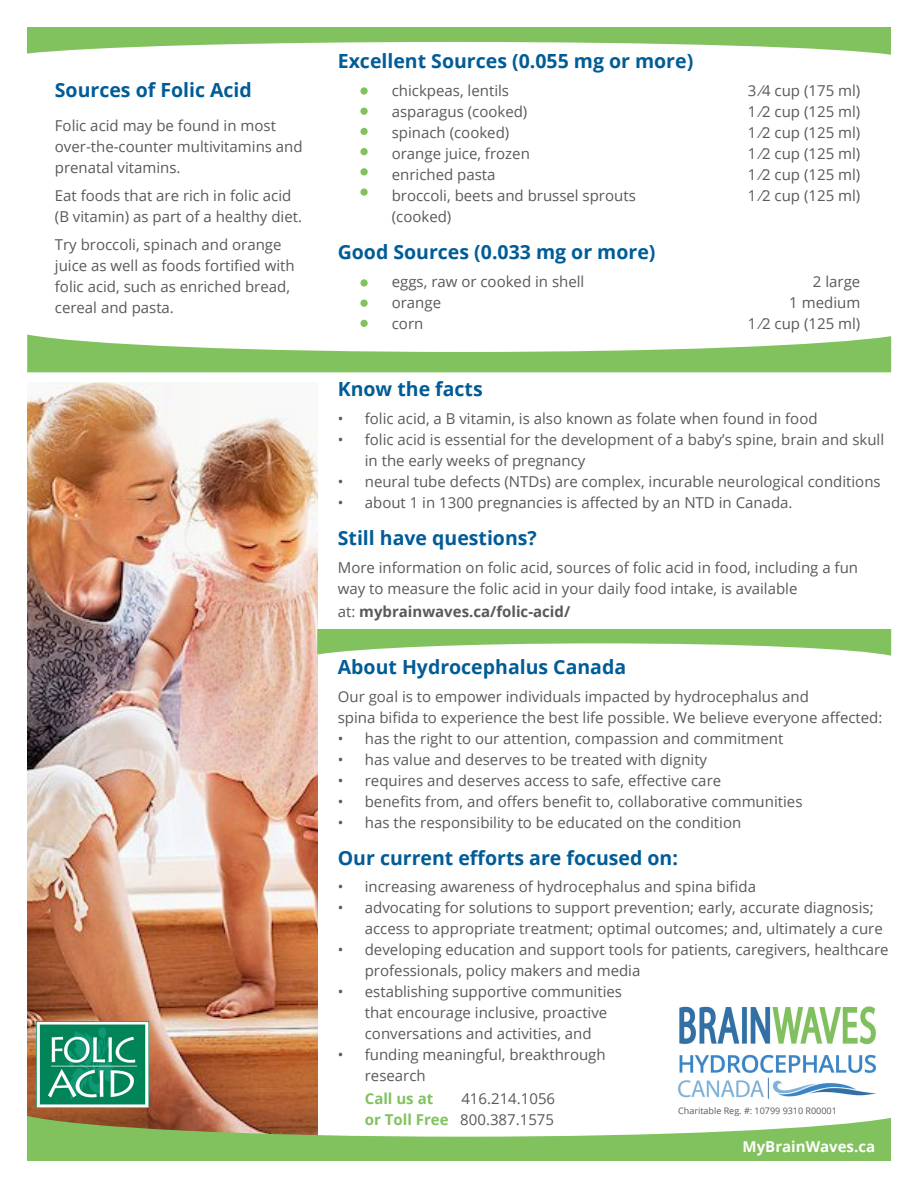
<style>
.page{position:relative;width:918px;height:1188px;background:#fff}
.page>*{position:absolute;margin:0;border:0;box-sizing:border-box;transform-origin:0 0}
.t1{font:700 19.5px "Open Sans";color:#005c97}
.t2{font:15px/21px "Open Sans";color:#58595b}
.t3{font:700 15px "Open Sans";color:#58595b}
.t4{font:700 15px "Open Sans";color:#fff}
.t5{font:700 15px "Open Sans";color:#81c25f}
.t6{font:9px "Open Sans";color:#58595b}
.s1{font-weight:400}
.s2{font-weight:700;color:#81c25f}
</style>
<div class="page">
<img style="left:27px;top:382px;width:290px;height:734px">
<svg style="left:27px;top:1116px;width:864px;height:45px"></svg>
<svg style="left:317px;top:629px;width:574px;height:27px"></svg>
<img style="left:36px;top:1021px;width:112px;height:86px">
<div style="left:360px;top:87px;width:8px;height:8px;background:#81c25f;border-radius:50%"></div>
<div style="left:360px;top:128px;width:8px;height:7px;background:#81c25f;border-radius:50%"></div>
<div style="left:360px;top:168px;width:8px;height:7px;background:#81c25f;border-radius:50%"></div>
<div style="left:360px;top:300px;width:8px;height:7px;background:#81c25f;border-radius:50%"></div>
<div style="left:360px;top:108px;width:8px;height:7px;background:#81c25f;border-radius:50%"></div>
<div style="left:360px;top:148px;width:8px;height:7px;background:#81c25f;border-radius:50%"></div>
<div style="left:360px;top:279px;width:8px;height:8px;background:#81c25f;border-radius:50%"></div>
<div style="left:360px;top:188px;width:8px;height:8px;background:#81c25f;border-radius:50%"></div>
<div style="left:360px;top:320px;width:8px;height:7px;background:#81c25f;border-radius:50%"></div>
<svg style="left:27px;top:334px;width:864px;height:38px"></svg>
<svg style="left:27px;top:27px;width:864px;height:28px"></svg>
<img style="left:678px;top:1006px;width:199px;height:93px">
<p class="t1" style="left:55px;top:76px;width:199px">Sources of Folic Acid</p>
<p class="t2" style="left:55px;top:115px;width:249px">Folic acid may be found in most over-the-counter multivitamins and prenatal vitamins.</p>
<p class="t2" style="left:55px;top:185px;width:249px">Eat foods that are rich in folic acid (B vitamin) as part of a healthy diet.</p>
<p class="t2" style="left:55px;top:233px;width:241px">Try broccoli, spinach and orange juice as well as foods fortified with folic acid, such as enriched bread, cereal and pasta.</p>
<p class="t1" style="left:338px;top:47px;width:357px">Excellent Sources (0.055 mg or more)</p>
<p class="t2" style="left:392px;top:80px;width:119px">chickpeas, lentils</p>
<p class="t2" style="left:748px;top:80px;width:114px">3 ⁄4 cup (175 ml)</p>
<p class="t2" style="left:392px;top:101px;width:137px">asparagus (cooked)</p>
<p class="t2" style="left:748px;top:101px;width:114px">1 ⁄2 cup (125 ml)</p>
<p class="t2" style="left:392px;top:122px;width:119px">spinach (cooked)</p>
<p class="t2" style="left:748px;top:122px;width:114px">1 ⁄2 cup (125 ml)</p>
<p class="t2" style="left:392px;top:143px;width:140px">orange juice, frozen</p>
<p class="t2" style="left:748px;top:143px;width:114px">1 ⁄2 cup (125 ml)</p>
<p class="t2" style="left:392px;top:164px;width:105px">enriched pasta</p>
<p class="t2" style="left:748px;top:164px;width:114px">1 ⁄2 cup (125 ml)</p>
<p class="t2" style="left:392px;top:185px;width:246px">broccoli, beets and brussel sprouts</p>
<p class="t2" style="left:748px;top:185px;width:114px">1 ⁄2 cup (125 ml)</p>
<p class="t2" style="left:392px;top:206px;width:61px">(cooked)</p>
<p class="t1" style="left:338px;top:238px;width:319px">Good Sources (0.033 mg or more)</p>
<p class="t2" style="left:392px;top:270px;width:194px">eggs, raw or cooked in shell</p>
<p class="t2" style="left:813px;top:270px;width:49px">2 large</p>
<p class="t2" style="left:392px;top:291px;width:51px">orange</p>
<p class="t2" style="left:789px;top:291px;width:72px">1 medium</p>
<p class="t2" style="left:392px;top:312px;width:33px">corn</p>
<p class="t2" style="left:748px;top:312px;width:114px">1 ⁄2 cup (125 ml)</p>
<p class="t1" style="left:338px;top:375px;width:146px">Know the facts</p>
<p class="t2" style="left:338px;top:408px;width:481px">• folic acid, a B vitamin, is also known as folate when found in food</p>
<p class="t2" style="left:365px;top:429px;width:521px;text-indent:-27px">• folic acid is essential for the development of a baby’s spine, brain and skull in the early weeks of pregnancy</p>
<p class="t2" style="left:338px;top:471px;width:544px">• neural tube defects (NTDs) are complex, incurable neurological conditions</p>
<p class="t2" style="left:338px;top:492px;width:456px">• about 1 in 1300 pregnancies is affected by an NTD in Canada.</p>
<p class="t1" style="left:338px;top:524px;width:201px">Still have questions?</p>
<p class="t2" style="left:338px;top:556px;width:522px">More information on folic acid, sources of folic acid in food, including a fun way to measure the folic acid in your daily food intake, is available</p>
<p class="t3" style="left:338px;top:601px;width:234px"><span class="s1">at:</span> mybrainwaves.ca/folic-acid/</p>
<p class="t1" style="left:338px;top:653px;width:290px">About Hydrocephalus Canada</p>
<p class="t2" style="left:338px;top:685px;width:473px">Our goal is to empower individuals impacted by hydrocephalus and</p>
<p class="t2" style="left:338px;top:706px;width:546px">spina bifida to experience the best life possible. We believe everyone affected:</p>
<p class="t2" style="left:338px;top:727px;width:447px">• has the right to our attention, compassion and commitment</p>
<p class="t2" style="left:338px;top:748px;width:371px">• has value and deserves to be treated with dignity</p>
<p class="t2" style="left:338px;top:769px;width:385px">• requires and deserves access to safe, effective care</p>
<p class="t2" style="left:338px;top:790px;width:466px">• benefits from, and offers benefit to, collaborative communities</p>
<p class="t2" style="left:338px;top:811px;width:405px">• has the responsibility to be educated on the condition</p>
<p class="t1" style="left:338px;top:844px;width:342px">Our current efforts are focused on:</p>
<p class="t2" style="left:338px;top:876px;width:420px">• increasing awareness of hydrocephalus and spina bifida</p>
<p class="t2" style="left:365px;top:897px;width:519px;text-indent:-27px">• advocating for solutions to support prevention; early, accurate diagnosis; access to appropriate treatment; optimal outcomes; and, ultimately a cure</p>
<p class="t2" style="left:365px;top:939px;width:525px;text-indent:-27px">• developing education and support tools for patients, caregivers, healthcare professionals, policy makers and media</p>
<p class="t2" style="left:338px;top:981px;width:286px">• establishing supportive communities</p>
<p class="t2" style="left:365px;top:1002px;width:244px">that encourage inclusive, proactive conversations and activities, and</p>
<p class="t2" style="left:365px;top:1044px;width:242px;text-indent:-27px">• funding meaningful, breakthrough research</p>
<p class="t5" style="left:365px;top:1088px;width:70px">Call us at</p>
<p class="t2" style="left:461px;top:1088px;width:95px">416.214.1056</p>
<p class="t2" style="left:365px;top:1109px;width:191px"><span class="s2">or Toll Free</span> 800.387.1575</p>
<p class="t6" style="left:678px;top:1105px;width:160px">Charitable Reg. #: 10799 9310 R00001</p>
<p class="t4" style="left:743px;top:1136px;width:134px">MyBrainWaves.ca</p>
</div>
